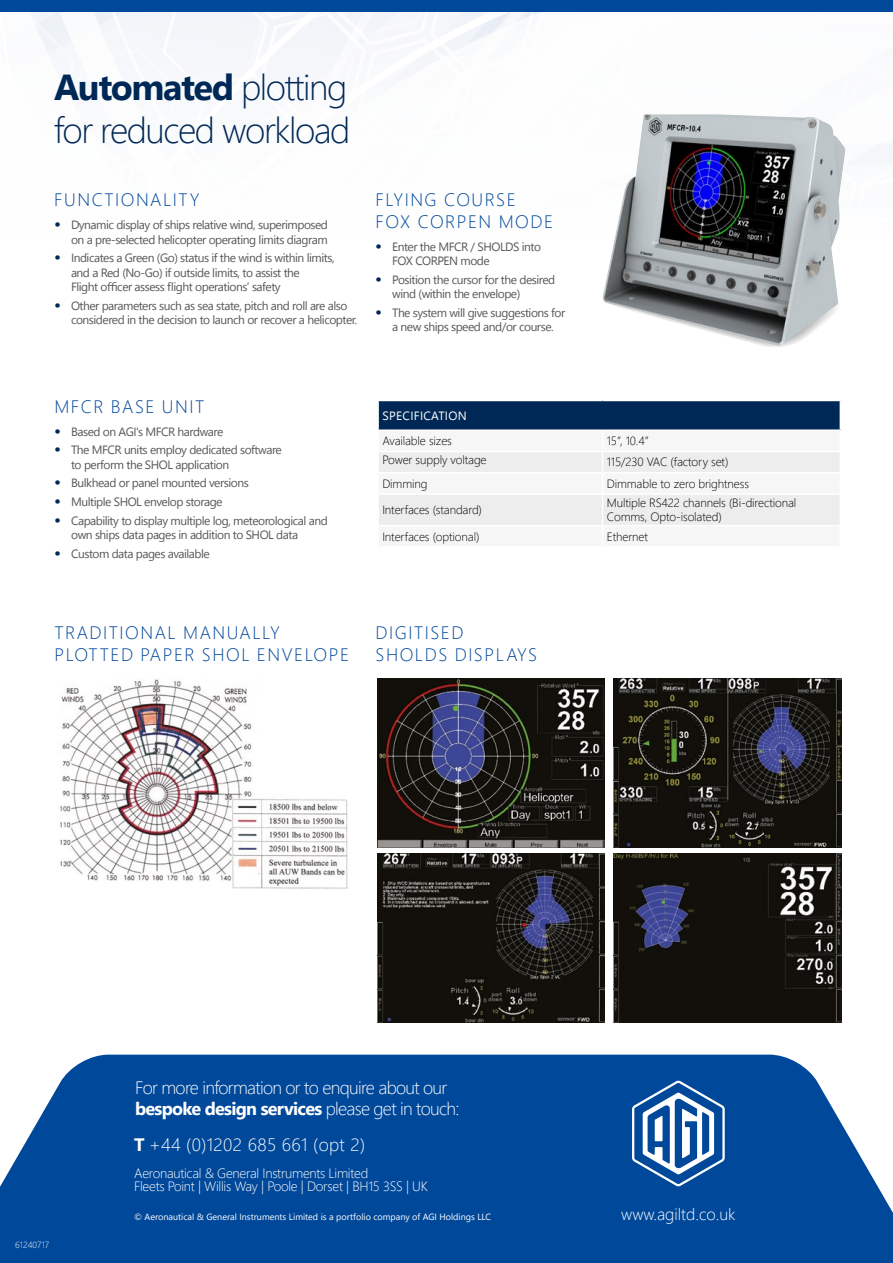
<style>
.page{position:relative;width:893px;height:1263px;background:#fff}
.page>*{position:absolute;margin:0;border:0;box-sizing:border-box;transform-origin:0 0}
.t1{font:300 36.15px/43.3px "Segoe UI";letter-spacing:-.04em;color:#002856}
.t2{font:300 18px/21.6px "Segoe UI";letter-spacing:.085em;color:#00489a}
.t3{font:300 18px/21.6px "Segoe UI";letter-spacing:-.04em;color:#fff}
.t4{font:300 18px "Segoe UI";letter-spacing:.02em;color:#fff}
.t5{font:300 16.5px "Segoe UI";color:#fff}
.t6{font:300 13.5px/13.5px "Segoe UI";letter-spacing:-.02em;color:#fff}
.t7{font:12px/14.4px "Segoe UI";letter-spacing:-.04em;color:#575756}
.t8{font:300 12px/14.4px "Segoe UI";letter-spacing:-.01em;color:#000}
.t9{font:12px "Segoe UI";letter-spacing:.025em;color:#fff}
.t10{font:9px "Segoe UI";color:#fff}
.t11{font:300 9px "Segoe UI";color:#fff}
.s1{font-weight:700}
.s2{font-weight:700;font-size:16.5px;color:#002856}
</style>
<div class="page">
<svg style="left:0;top:1055px;width:893px;height:208px;fill:#00489a"></svg>
<svg style="left:0;top:0;width:893px;height:347px"></svg>
<svg style="left:378px;top:401px;width:463px;height:124px"></svg>
<svg style="left:632px;top:1080px;width:186px;height:131px"></svg>
<img style="left:377px;top:678px;width:228px;height:169px">
<img style="left:614px;top:678px;width:227px;height:169px">
<img style="left:377px;top:853px;width:228px;height:169px">
<img style="left:614px;top:853px;width:227px;height:169px">
<img style="left:60px;top:679px;width:288px;height:209px">
<img style="left:602px;top:114px;width:243px;height:232px">
<h1 class="t1" style="left:54px;top:64px;width:298px"><span class="s1">Automated</span> plotting for reduced workload</h1>
<h2 class="t2" style="left:54px;top:188px;width:147px">FUNCTIONALITY</h2>
<p class="t7" style="left:54px;top:217px;width:276px;text-align:right"><span class="s2">•</span> Dynamic display of ships relative wind, superimposed on a pre-selected helicopter operating limits diagram</p>
<p class="t7" style="left:71px;top:250px;width:265px;text-indent:-17px"><span class="s2">•</span> Indicates a Green (Go) status if the wind is within limits, and a Red (No-Go) if outside limits, to assist the<br>Flight officer assess flight operations’ safety</p>
<p class="t7" style="left:71px;top:298px;width:288px;text-indent:-17px"><span class="s2">•</span> Other parameters such as sea state, pitch and roll are also considered in the decision to launch or recover a helicopter.</p>
<h2 class="t2" style="left:375px;top:188px;width:179px">FLYING COURSE<br>FOX CORPEN MODE</h2>
<p class="t7" style="left:392px;top:239px;width:150px;text-indent:-17px"><span class="s2">•</span> Enter the MFCR / SHOLDS into<br>FOX CORPEN mode</p>
<p class="t7" style="left:392px;top:272px;width:165px;text-indent:-17px"><span class="s2">•</span> Position the cursor for the desired wind (within the envelope)</p>
<p class="t7" style="left:375px;top:305px;width:192px;text-align:center"><span class="s2">•</span> The system will give suggestions for a new ships speed and/or course.</p>
<h2 class="t2" style="left:54px;top:395px;width:151px">MFCR BASE UNIT</h2>
<p class="t7" style="left:54px;top:424px;width:171px"><span class="s2">•</span> Based on AGI's MFCR hardware</p>
<p class="t7" style="left:71px;top:442px;width:212px;text-indent:-17px"><span class="s2">•</span> The MFCR units employ dedicated software to perform the SHOL application</p>
<p class="t7" style="left:54px;top:475px;width:196px"><span class="s2">•</span> Bulkhead or panel mounted versions</p>
<p class="t7" style="left:54px;top:494px;width:170px"><span class="s2">•</span> Multiple SHOL envelop storage</p>
<p class="t7" style="left:71px;top:513px;width:258px;text-indent:-17px"><span class="s2">•</span> Capability to display multiple log, meteorological and own ships data pages in addition to SHOL data</p>
<p class="t7" style="left:54px;top:546px;width:157px"><span class="s2">•</span> Custom data pages available</p>
<p class="t9" style="left:383px;top:406px;width:86px">SPECIFICATION</p>
<p class="t8" style="left:382px;top:433px;width:71px">Available sizes</p>
<p class="t8" style="left:607px;top:433px;width:43px">15”, 10.4”</p>
<p class="t8" style="left:382px;top:452px;width:106px">Power supply voltage</p>
<p class="t8" style="left:607px;top:454px;width:123px">115/230 VAC (factory set)</p>
<p class="t8" style="left:382px;top:476px;width:47px">Dimming</p>
<p class="t8" style="left:607px;top:476px;width:144px">Dimmable to zero brightness</p>
<p class="t8" style="left:382px;top:502px;width:101px">Interfaces (standard)</p>
<p class="t8" style="left:607px;top:495px;width:191px">Multiple RS422 channels (Bi-directional<br>Comms, Opto-isolated)</p>
<p class="t8" style="left:382px;top:529px;width:99px">Interfaces (optional)</p>
<p class="t8" style="left:607px;top:529px;width:43px">Ethernet</p>
<h2 class="t2" style="left:54px;top:621px;width:296px">TRADITIONAL MANUALLY<br>PLOTTED PAPER SHOL ENVELOPE</h2>
<h2 class="t2" style="left:375px;top:621px;width:163px">DIGITISED<br>SHOLDS DISPLAYS</h2>
<p class="t11" style="left:15px;top:1238px;width:36px">61240717</p>
<h2 class="t3" style="left:135px;top:1076px;width:326px">For more information or to enquire about our <span class="s1">bespoke design services</span> please get in touch:</h2>
<h2 class="t4" style="left:134px;top:1131px;width:233px"><span class="s1">T</span> +44 (0)1202 685 661 (opt 2)</h2>
<p class="t6" style="left:134px;top:1166px;width:295px">Aeronautical &amp; General Instruments Limited<br>Fleets Point | Willis Way | Poole | Dorset | BH15 3SS | UK</p>
<p class="t10" style="left:134px;top:1210px;width:359px">© Aeronautical &amp; General Instruments Limited is a portfolio company of AGI Holdings LLC</p>
<h3 class="t5" style="left:621px;top:1202px;width:116px">www.agiltd.co.uk</h3>
</div>
